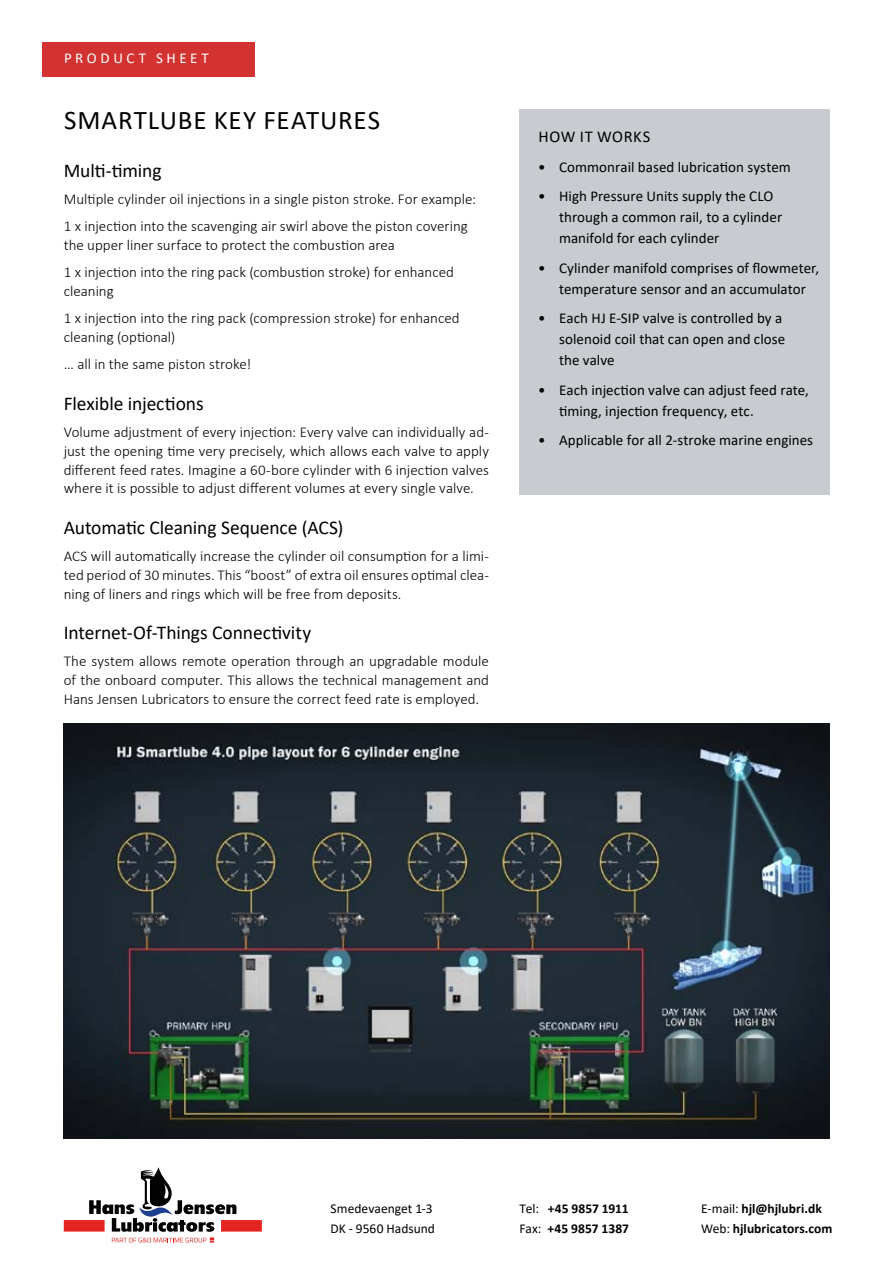
<style>
.page{position:relative;width:893px;height:1263px;background:#fff}
.page>*{position:absolute;margin:0;border:0;box-sizing:border-box;transform-origin:0 0}
.t1{font:27px "Calibri";letter-spacing:.03em;color:#000}
.t2{font:19.5px "Calibri";letter-spacing:-.005em;color:#000}
.t3{font:16.5px "Calibri";letter-spacing:.04em;color:#000}
.t4{font:300 15px/18.8px "Calibri";color:#000}
.t5{font:15px/21px "Calibri";letter-spacing:.005em;color:#000}
.t6{font:15px "Calibri";letter-spacing:.24em;color:#fff}
.t7{font:700 13.5px "Calibri";letter-spacing:.005em;color:#000}
.t8{font:13.5px "Calibri";letter-spacing:.005em;color:#000}
.s1{font-weight:400}
</style>
<div class="page">
<svg style="left:64px;top:1167px;width:198px;height:75px"></svg>
<div style="left:519px;top:109px;width:310px;height:385px;background:#c8cbd0"></div>
<img style="left:64px;top:724px;width:765px;height:415px">
<div style="left:43px;top:43px;width:212px;height:34px;background:#d33330"></div>
<p class="t6" style="left:64px;top:49px;width:146px">PRODUCT SHEET</p>
<h1 class="t1" style="left:64px;top:102px;width:318px">SMARTLUBE KEY FEATURES</h1>
<h2 class="t2" style="left:64px;top:157px;width:99px">Multi-timing</h2>
<p class="t4" style="left:64px;top:185px;width:414px;line-height:27.3px">Multiple cylinder oil injections in a single piston stroke. For example:<br>1 x injection into the scavenging air swirl above the piston covering</p>
<p class="t4" style="left:64px;top:231px;width:392px;line-height:27.3px">the upper liner surface to protect the combustion area<br>1 x injection into the ring pack (combustion stroke) for enhanced</p>
<p class="t4" style="left:64px;top:279px;width:397px;line-height:27.3px">cleaning<br>1 x injection into the ring pack (compression stroke) for enhanced</p>
<p class="t4" style="left:64px;top:323px;width:189px;line-height:27.3px">cleaning (optional)<br>… all in the same piston stroke!</p>
<h2 class="t2" style="left:64px;top:390px;width:141px">Flexible injections</h2>
<p class="t4" style="left:64px;top:423px;width:427px;text-align:justify">Volume adjustment of every injection: Every valve can individually ad&shy;just the opening time very precisely, which allows each valve to apply different feed rates. Imagine a 60-bore cylinder with 6 injection valves where it is possible to adjust different volumes at every single valve.</p>
<h2 class="t2" style="left:64px;top:514px;width:281px">Automatic Cleaning Sequence (ACS)</h2>
<p class="t4" style="left:64px;top:547px;width:427px;text-align:justify">ACS will automatically increase the cylinder oil consumption for a limi&shy;ted period of 30 minutes. This “boost” of extra oil ensures optimal clea&shy;ning of liners and rings which will be free from deposits.</p>
<h2 class="t2" style="left:64px;top:619px;width:249px">Internet-Of-Things Connectivity</h2>
<p class="t4" style="left:64px;top:652px;width:427px;text-align:justify">The system allows remote operation through an upgradable module of the onboard computer. This allows the technical management and Hans Jensen Lubricators to ensure the correct feed rate is employed.</p>
<p class="t3" style="left:538px;top:125px;width:113px">HOW IT WORKS</p>
<p class="t5" style="left:538px;top:156px;width:254px">• Commonrail based lubrication system</p>
<p class="t5" style="left:559px;top:186px;width:225px;text-indent:-21px">• High Pressure Units supply the CLO through a common rail, to a cylinder manifold for each cylinder</p>
<p class="t5" style="left:538px;top:257px;width:283px;text-align:center">• Cylinder manifold comprises of flowmeter, temperature sensor and an accumulator</p>
<p class="t5" style="left:559px;top:308px;width:228px;text-indent:-21px">• Each HJ E-SIP valve is controlled by a solenoid coil that can open and close the valve</p>
<p class="t5" style="left:559px;top:379px;width:251px;text-indent:-21px">• Each injection valve can adjust feed rate, timing, injection frequency, etc.</p>
<p class="t5" style="left:538px;top:430px;width:276px">• Applicable for all 2-stroke marine engines</p>
<p class="t8" style="left:331px;top:1204px;width:104px">Smedevaenget 1-3</p>
<p class="t7" style="left:520px;top:1204px;width:111px"><span class="s1">Tel:</span> +45 9857 1911</p>
<p class="t7" style="left:701px;top:1204px;width:122px"><span class="s1">E-mail:</span> hjl@hjlubri.dk</p>
<p class="t8" style="left:331px;top:1223px;width:106px">DK - 9560 Hadsund</p>
<p class="t7" style="left:520px;top:1224px;width:111px"><span class="s1">Fax:</span> +45 9857 1387</p>
<p class="t7" style="left:701px;top:1224px;width:133px"><span class="s1">Web:</span> hjlubricators.com</p>
</div>
